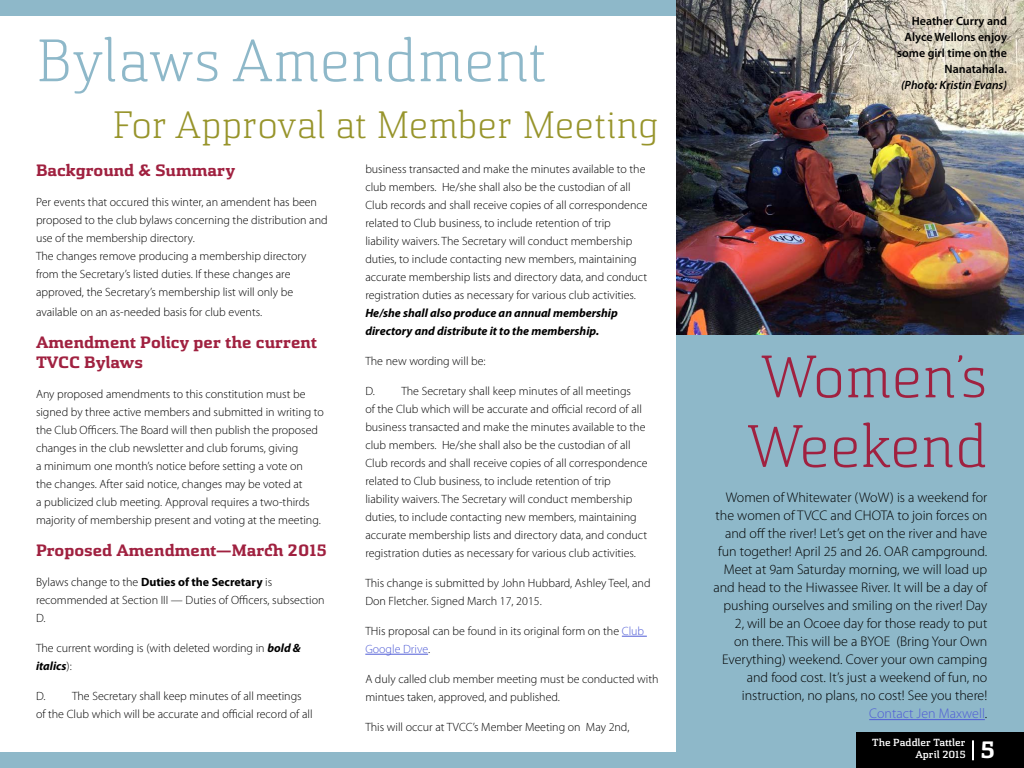
<style>
.page{position:relative;width:1024px;height:768px;background:#fff}
.page>*{position:absolute;margin:0;border:0;box-sizing:border-box;transform-origin:0 0}
.t1{font:100 58px "Chatype";color:#8eb8c9}
.t2{font:100 58px/69.6px "Chatype";color:#a02140}
.t3{font:100 37px "Chatype";color:#97942b}
.t4{font:700 23px "Chatype";color:#fff}
.t5{font:700 16px/20px "Chatype";color:#a02140}
.t6{font:300 14px/18px "Myriad Pro";color:#000;text-align:right}
.t7{font:300 12px/18px "Myriad Pro";color:#000}
.t8{font:italic 700 12px/18px "Myriad Pro";color:#000}
.t9{font:600 12px/16px "Myriad Pro";color:#000;text-align:right}
.t10{font:italic 600 12px "Myriad Pro";color:#000}
.t11{font:500 10px/12px "Chatype";color:#fff;text-align:right}
.s1{color:#4f5cd6}
.s2{font-weight:700}
.s3{font-weight:700;font-style:italic}
</style>
<div class="page">
<div style="left:0;top:0;width:758px;height:16px;background:#8eb8c9"></div>
<div style="left:677px;top:0;width:347px;height:768px;background:#8eb8c9"></div>
<svg style="left:622px;top:636px;width:25px;height:1px"></svg>
<hr style="left:365px;top:654px;width:63px;height:1px;background:#4f5cd6">
<hr style="left:869px;top:719px;width:116px;height:1px;background:#4f5cd6">
<img style="left:677px;top:0;width:347px;height:335px">
<div style="left:856px;top:732px;width:168px;height:36px;background:#000"></div>
<hr style="left:972px;top:740px;width:2px;height:20px;background:#fff">
<div style="left:0;top:752px;width:758px;height:16px;background:#8eb8c9"></div>
<h1 class="t1" style="left:36px;top:28px;width:512px">Bylaws Amendment</h1>
<h2 class="t3" style="left:113px;top:104px;width:548px">For Approval at Member Meeting</h2>
<p class="t7" style="left:365px;top:160px;width:284px">business transacted and make the minutes available to the club members. He/she shall also be the custodian of all Club records and shall receive copies of all correspondence related to Club business, to include retention of trip<br>liability waivers. The Secretary will conduct membership duties, to include contacting new members, maintaining accurate membership lists and directory data, and conduct registration duties as necessary for various club activities.</p>
<p class="t8" style="left:365px;top:304px;width:254px">He/she shall also produce an annual membership directory and distribute it to the membership.</p>
<p class="t7" style="left:365px;top:352px;width:122px">The new wording will be:</p>
<p class="t7" style="left:365px;top:382px;width:284px">D. The Secretary shall keep minutes of all meetings<br>of the Club which will be accurate and official record of all business transacted and make the minutes available to the club members. He/she shall also be the custodian of all Club records and shall receive copies of all correspondence related to Club business, to include retention of trip<br>liability waivers. The Secretary will conduct membership duties, to include contacting new members, maintaining accurate membership lists and directory data, and conduct registration duties as necessary for various club activities.</p>
<p class="t7" style="left:365px;top:574px;width:287px">This change is submitted by John Hubbard, Ashley Teel, and<br>Don Fletcher. Signed March 17, 2015.</p>
<p class="t7" style="left:365px;top:622px;width:280px">THis proposal can be found in its original form on the <span class="s1">Club<br>Google Drive</span>.</p>
<p class="t7" style="left:365px;top:670px;width:295px">A duly called club member meeting must be conducted with mintues taken, approved, and published.</p>
<p class="t7" style="left:365px;top:718px;width:266px">This will occur at TVCC’s Member Meeting on May 2nd,</p>
<h3 class="t5" style="left:36px;top:161px;width:201px">Background &amp; Summary</h3>
<p class="t7" style="left:36px;top:194px;width:293px">Per events that occured this winter, an amendent has been proposed to the club bylaws concerning the distribution and use of the membership directory.<br>The changes remove producing a membership directory from the Secretary’s listed duties. If these changes are approved, the Secretary’s membership list will only be</p>
<p class="t7" style="left:36px;top:304px;width:228px">available on an as-needed basis for club events.</p>
<h3 class="t5" style="left:36px;top:333px;width:283px">Amendment Policy per the current<br>TVCC Bylaws</h3>
<p class="t7" style="left:36px;top:386px;width:289px">Any proposed amendments to this constitution must be signed by three active members and submitted in writing to the Club Officers. The Board will then publish the proposed changes in the club newsletter and club forums, giving<br>a minimum one month’s notice before setting a vote on<br>the changes. After said notice, changes may be voted at<br>a publicized club meeting. Approval requires a two-thirds majority of membership present and voting at the meeting.</p>
<h3 class="t5" style="left:36px;top:541px;width:292px">Proposed Amendment—March 2015</h3>
<p class="t7" style="left:36px;top:574px;width:290px">Bylaws change to the <span class="s2">Duties of the Secretary</span> is recommended at Section III — Duties of Officers, subsection<br>D.</p>
<p class="t7" style="left:36px;top:640px;width:266px">The current wording is (with deleted wording in <span class="s3">bold &amp; italics</span>):</p>
<p class="t7" style="left:36px;top:688px;width:278px">D. The Secretary shall keep minutes of all meetings of the Club which will be accurate and official record of all</p>
<p class="t9" style="left:897px;top:13px;width:111px">Heather Curry and<br>Alyce Wellons enjoy some girl time on the<br>Nanatahala.</p>
<p class="t10" style="left:901px;top:77px;width:107px">(Photo: Kristin Evans)</p>
<h1 class="t2" style="left:747px;top:344px;width:242px">Women’s<br>Weekend</h1>
<p class="t6" style="left:713px;top:489px;width:275px">Women of Whitewater (WoW) is a weekend for the women of TVCC and CHOTA to join forces on and off the river! Let’s get on the river and have fun together! April 25 and 26. OAR campground.<br>Meet at 9am Saturday morning, we will load up and head to the Hiwassee River. It will be a day of pushing ourselves and smiling on the river! Day 2, will be an Ocoee day for those ready to put<br>on there. This will be a BYOE (Bring Your Own Everything) weekend. Cover your own camping and food cost. It’s just a weekend of fun, no instruction, no plans, no cost! See you there!<br><span class="s1">Contact Jen Maxwell</span>.</p>
<p class="t11" style="left:872px;top:737px;width:95px">The Paddler Tattler<br>April 2015</p>
<h3 class="t4" style="left:980px;top:736px;width:16px">5</h3>
</div>
